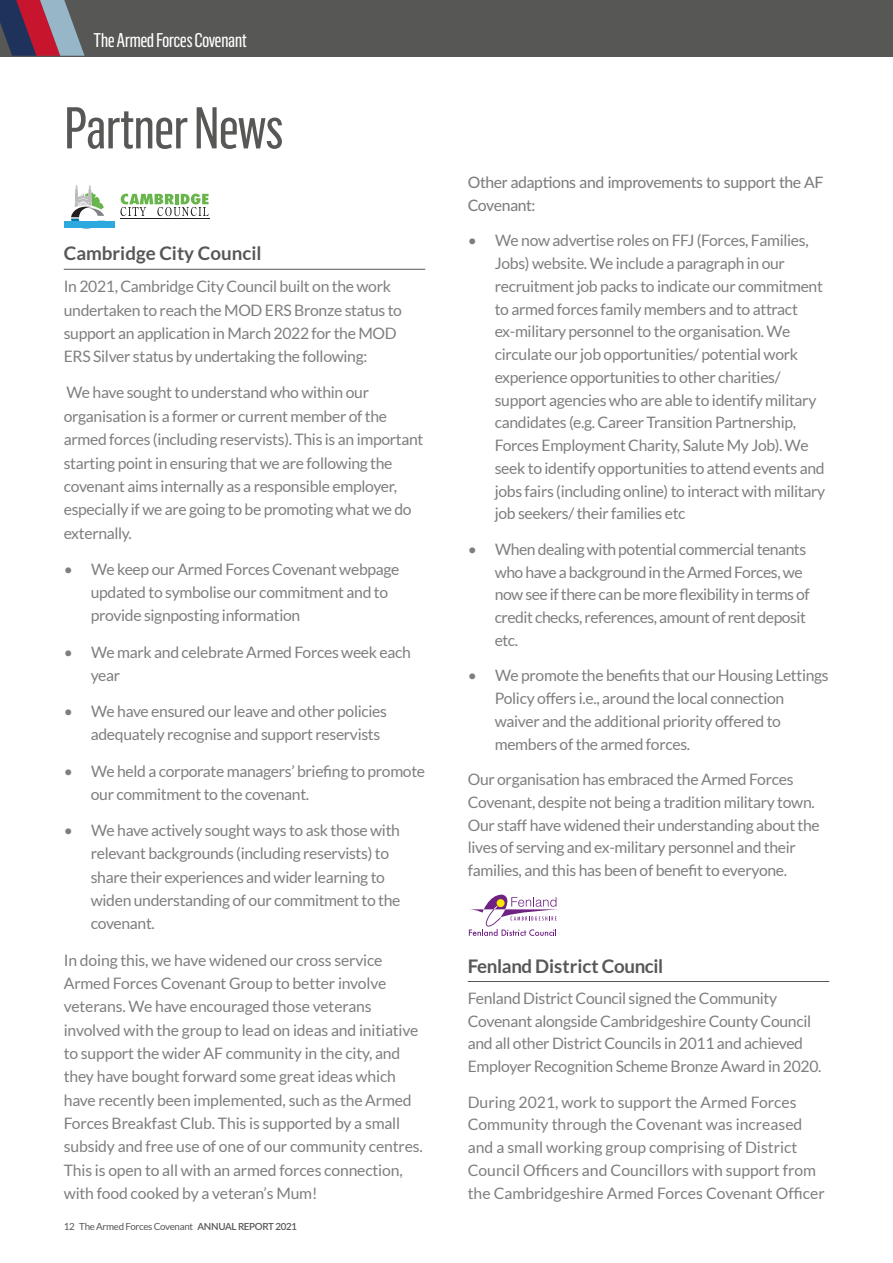
<style>
.page{position:relative;width:893px;height:1263px;background:#fff}
.page>*{position:absolute;margin:0;border:0;box-sizing:border-box;transform-origin:0 0}
.t1{font:57.75px "Flama Condensed Basic";letter-spacing:-.03em;color:#575756}
.t2{font:19.5px "Flama Condensed Basic";letter-spacing:-.03em;color:#fff}
.t3{font:700 18.75px "Lato";letter-spacing:-.02em;color:#575756}
.t4{font:700 18.75px "Lato";color:#575756}
.t5{font:15.75px/23.4px "Lato";letter-spacing:-.02em;color:#7e7e7d}
.t6{font:15.75px/22.8px "Lato";color:#7e7e7d}
.t7{font:500 15.75px/22.8px "Lato";letter-spacing:-.02em;color:#7e7e7d}
.t8{font:9.75px "Lato";letter-spacing:-.03em;color:#575756}
.s1{font-weight:600}
</style>
<div class="page">
<hr style="left:64px;top:269px;width:361px;height:1px;background:#575756">
<svg style="left:71px;top:185px;width:34px;height:36px"></svg>
<svg style="left:120px;top:194px;width:89px;height:22px"></svg>
<hr style="left:120px;top:219px;width:90px;height:1px;background:#231e20">
<hr style="left:468px;top:981px;width:361px;height:1px;background:#575756">
<hr style="left:64px;top:221px;width:50px;height:1px;background:#2ea9e0">
<hr style="left:64px;top:222px;width:51px;height:1px;background:#2ea9e0">
<hr style="left:64px;top:223px;width:51px;height:1px;background:#2ea9e0">
<hr style="left:64px;top:224px;width:51px;height:1px;background:#2ea9e0">
<hr style="left:64px;top:225px;width:51px;height:1px;background:#2ea9e0">
<hr style="left:64px;top:226px;width:51px;height:1px;background:#2ea9e0">
<hr style="left:64px;top:227px;width:50px;height:1px;background:#2ea9e0">
<svg style="left:469px;top:894px;width:88px;height:42px"></svg>
<div style="left:0;top:0;width:893px;height:57px;background:#575756"></div>
<svg style="left:0;top:0;width:85px;height:56px"></svg>
<p class="t2" style="left:94px;top:28px;width:155px">The Armed Forces Covenant</p>
<h1 class="t1" style="left:64px;top:92px;width:221px">Partner News</h1>
<p class="t4" style="left:64px;top:243px;width:199px">Cambridge City Council</p>
<p class="t5" style="left:64px;top:275px;width:340px">In 2021, Cambridge City Council built on the work undertaken to reach the MOD ERS Bronze status to support an application in March 2022 for the MOD ERS Silver status by undertaking the following:</p>
<p class="t5" style="left:64px;top:381px;width:361px">We have sought to understand who within our organisation is a former or current member of the armed forces (including reservists). This is an important starting point in ensuring that we are following the covenant aims internally as a responsible employer, especially if we are going to be promoting what we do externally.</p>
<p class="t5" style="left:91px;top:557px;width:310px;text-indent:-27px">• We keep our Armed Forces Covenant webpage updated to symbolise our commitment and to provide signposting information</p>
<p class="t5" style="left:91px;top:640px;width:322px;text-indent:-27px">• We mark and celebrate Armed Forces week each year</p>
<p class="t5" style="left:91px;top:699px;width:298px;text-indent:-27px">• We have ensured our leave and other policies adequately recognise and support reservists</p>
<p class="t5" style="left:91px;top:759px;width:336px;text-indent:-27px">• We held a corporate managers’ briefing to promote our commitment to the covenant.</p>
<p class="t5" style="left:91px;top:818px;width:311px;text-indent:-27px">• We have actively sought ways to ask those with relevant backgrounds (including reservists) to share their experiences and wider learning to widen understanding of our commitment to the covenant.</p>
<p class="t5" style="left:64px;top:948px;width:361px">In doing this, we have widened our cross service Armed Forces Covenant Group to better involve veterans. We have encouraged those veterans involved with the group to lead on ideas and initiative to support the wider AF community in the city, and they have bought forward some great ideas which have recently been implemented, such as the Armed Forces Breakfast Club. This is supported by a small subsidy and free use of one of our community centres.<br>This is open to all with an armed forces connection, with food cooked by a veteran’s Mum!</p>
<p class="t8" style="left:64px;top:1221px;width:235px">12 The Armed Forces Covenant <span class="s1">ANNUAL REPORT 2021</span></p>
<p class="t7" style="left:468px;top:170px;width:357px">Other adaptions and improvements to support the AF<br>Covenant:</p>
<p class="t5" style="left:495px;top:229px;width:332px;line-height:22.8px;text-indent:-27px">• We now advertise roles on FFJ (Forces, Families, Jobs) website. We include a paragraph in our recruitment job packs to indicate our commitment to armed forces family members and to attract ex-military personnel to the organisation. We circulate our job opportunities/ potential work experience opportunities to other charities/ support agencies who are able to identify military candidates (e.g. Career Transition Partnership, Forces Employment Charity, Salute My Job). We seek to identify opportunities to attend events and jobs fairs (including online) to interact with military job seekers/ their families etc</p>
<p class="t5" style="left:495px;top:538px;width:316px;line-height:22.8px;text-indent:-27px">• When dealing with potential commercial tenants who have a background in the Armed Forces, we now see if there can be more flexibility in terms of credit checks, references, amount of rent deposit etc.</p>
<p class="t5" style="left:495px;top:664px;width:336px;line-height:22.8px;text-indent:-27px">• We promote the benefits that our Housing Lettings Policy offers i.e., around the local connection waiver and the additional priority offered to members of the armed forces.</p>
<p class="t5" style="left:468px;top:768px;width:354px;line-height:22.8px">Our organisation has embraced the Armed Forces Covenant, despite not being a tradition military town.<br>Our staff have widened their understanding about the lives of serving and ex-military personnel and their families, and this has been of benefit to everyone.</p>
<p class="t3" style="left:468px;top:955px;width:197px">Fenland District Council</p>
<p class="t5" style="left:468px;top:987px;width:355px;line-height:22.8px">Fenland District Council signed the Community Covenant alongside Cambridgeshire County Council and all other District Councils in 2011 and achieved Employer Recognition Scheme Bronze Award in 2020.</p>
<p class="t6" style="left:468px;top:1090px;width:358px">During 2021, work to support the Armed Forces Community through the Covenant was increased and a small working group comprising of District Council Officers and Councillors with support from the Cambridgeshire Armed Forces Covenant Officer</p>
</div>
